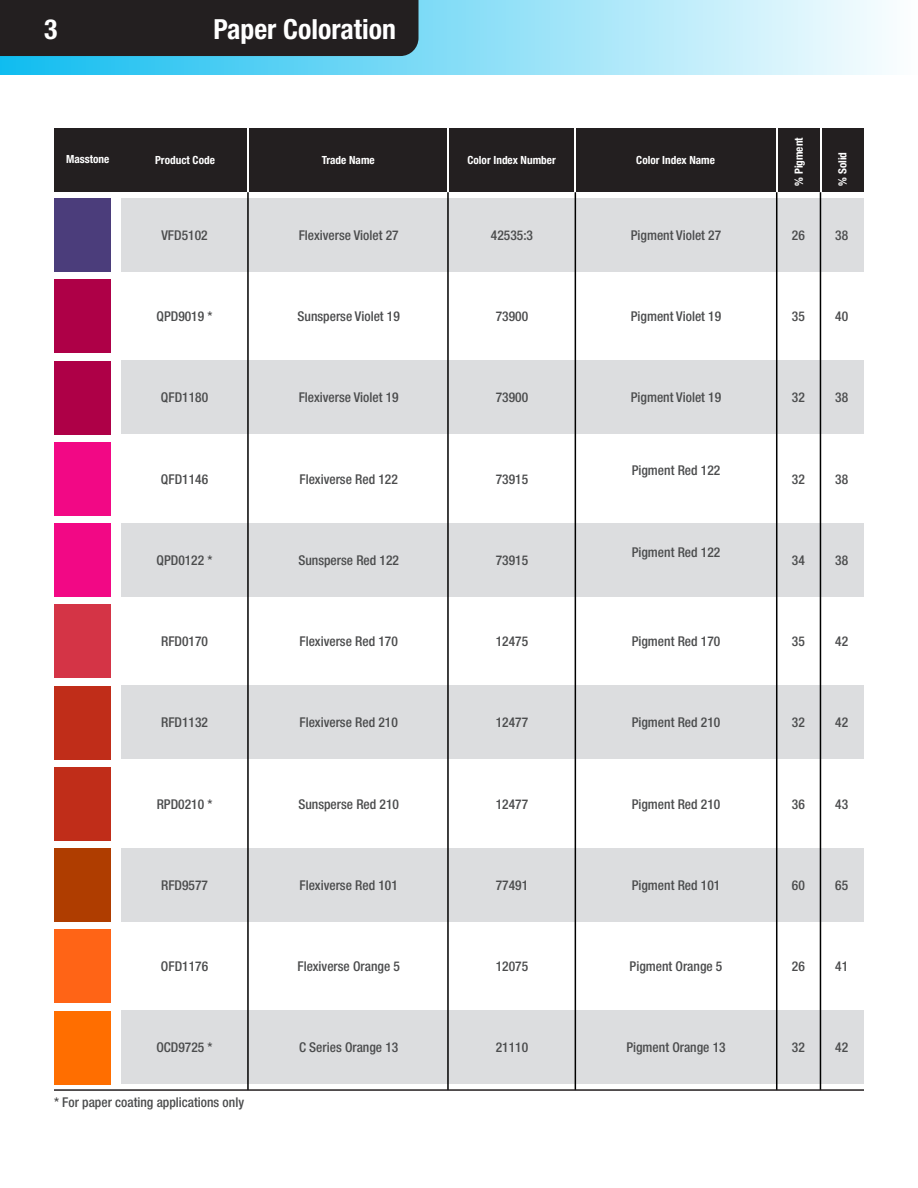
<style>
.page{position:relative;width:918px;height:1188px;background:#fff}
.page>*{position:absolute;margin:0;border:0;box-sizing:border-box;transform-origin:0 0}
.t1{font:700 condensed 27.75px "Helvetica Neue LT Std";color:#fff}
.t2{font:500 condensed 13.5px "Helvetica Neue LT Std";color:#4b4c4d}
.t3{font:700 condensed 11.25px "Helvetica Neue LT Std";color:#fff}
</style>
<div class="page">
<div style="left:0;top:0;width:918px;height:75px;background:linear-gradient(to right,#10bcef,#fcfeff)"></div>
<div style="left:54px;top:128px;width:810px;height:64px;background:#231f20"></div>
<div style="left:0;top:0;width:418px;height:56px;background:#231f20"></div>
<hr style="left:820px;top:128px;width:1px;height:64px;background:#fff">
<hr style="left:776px;top:128px;width:1px;height:64px;background:#fff">
<hr style="left:575px;top:128px;width:1px;height:64px;background:#fff">
<hr style="left:447px;top:128px;width:2px;height:64px;background:#fff">
<hr style="left:247px;top:128px;width:2px;height:64px;background:#fff">
<div style="left:121px;top:360px;width:743px;height:74px;background:#dcdddf"></div>
<div style="left:121px;top:523px;width:743px;height:74px;background:#dcdddf"></div>
<div style="left:121px;top:686px;width:743px;height:73px;background:#dcdddf"></div>
<div style="left:121px;top:848px;width:743px;height:74px;background:#dcdddf"></div>
<div style="left:121px;top:1011px;width:743px;height:73px;background:#dcdddf"></div>
<div style="left:121px;top:198px;width:743px;height:74px;background:#dcdddf"></div>
<hr style="left:776px;top:192px;width:1px;height:898px;background:#000">
<hr style="left:575px;top:192px;width:1px;height:898px;background:#000">
<hr style="left:447px;top:192px;width:2px;height:898px;background:#000">
<hr style="left:247px;top:192px;width:2px;height:898px;background:#000">
<hr style="left:820px;top:192px;width:1px;height:898px;background:#000">
<hr style="left:54px;top:1089px;width:810px;height:2px;background:#231f20">
<div style="left:54px;top:198px;width:57px;height:74px;background:#4b3d7b"></div>
<div style="left:54px;top:279px;width:57px;height:74px;background:#ae0047"></div>
<div style="left:54px;top:361px;width:57px;height:74px;background:#ae0047"></div>
<div style="left:54px;top:442px;width:57px;height:74px;background:#f20885"></div>
<div style="left:54px;top:523px;width:57px;height:74px;background:#f20885"></div>
<div style="left:54px;top:604px;width:57px;height:74px;background:#d43446"></div>
<div style="left:54px;top:686px;width:57px;height:74px;background:#c02d19"></div>
<div style="left:54px;top:767px;width:57px;height:74px;background:#c02d19"></div>
<div style="left:54px;top:848px;width:57px;height:74px;background:#af3d00"></div>
<div style="left:54px;top:929px;width:57px;height:74px;background:#ff6416"></div>
<div style="left:54px;top:1011px;width:57px;height:74px;background:#ff6e00"></div>
<h1 class="t1" style="left:44px;top:12px;width:15px">3</h1>
<p class="t3" style="left:66px;top:152px;width:45px">Masstone</p>
<h1 class="t1" style="left:213px;top:12px;width:184px">Paper Coloration</h1>
<p class="t3" style="left:155px;top:153px;width:61px">Product Code</p>
<p class="t3" style="left:322px;top:153px;width:54px">Trade Name</p>
<p class="t3" style="left:468px;top:153px;width:90px">Color Index Number</p>
<p class="t3" style="left:636px;top:153px;width:80px">Color Index Name</p>
<p class="t3" style="left:792px;top:186px;width:50px;rotate:-90deg">% Pigment</p>
<p class="t3" style="left:836px;top:186px;width:35px;rotate:-90deg">% Solid</p>
<p class="t2" style="left:161px;top:227px;width:48px">VFD5102</p>
<p class="t2" style="left:299px;top:227px;width:102px">Flexiverse Violet 27</p>
<p class="t2" style="left:491px;top:227px;width:44px">42535:3</p>
<p class="t2" style="left:631px;top:227px;width:92px">Pigment Violet 27</p>
<p class="t2" style="left:792px;top:227px;width:14px">26</p>
<p class="t2" style="left:835px;top:227px;width:14px">38</p>
<p class="t2" style="left:157px;top:308px;width:57px">QPD9019 *</p>
<p class="t2" style="left:298px;top:308px;width:104px">Sunsperse Violet 19</p>
<p class="t2" style="left:496px;top:308px;width:34px">73900</p>
<p class="t2" style="left:631px;top:308px;width:92px">Pigment Violet 19</p>
<p class="t2" style="left:792px;top:308px;width:14px">35</p>
<p class="t2" style="left:835px;top:308px;width:14px">40</p>
<p class="t2" style="left:161px;top:390px;width:49px">QFD1180</p>
<p class="t2" style="left:299px;top:390px;width:102px">Flexiverse Violet 19</p>
<p class="t2" style="left:496px;top:390px;width:34px">73900</p>
<p class="t2" style="left:631px;top:390px;width:92px">Pigment Violet 19</p>
<p class="t2" style="left:792px;top:390px;width:14px">32</p>
<p class="t2" style="left:835px;top:390px;width:14px">38</p>
<p class="t2" style="left:161px;top:471px;width:49px">QFD1146</p>
<p class="t2" style="left:300px;top:471px;width:100px">Flexiverse Red 122</p>
<p class="t2" style="left:496px;top:471px;width:34px">73915</p>
<p class="t2" style="left:157px;top:552px;width:57px">QPD0122 *</p>
<p class="t2" style="left:298px;top:552px;width:102px">Sunsperse Red 122</p>
<p class="t2" style="left:496px;top:552px;width:34px">73915</p>
<p class="t2" style="left:632px;top:463px;width:90px">Pigment Red 122</p>
<p class="t2" style="left:632px;top:544px;width:90px">Pigment Red 122</p>
<p class="t2" style="left:792px;top:471px;width:14px">32</p>
<p class="t2" style="left:835px;top:471px;width:14px">38</p>
<p class="t2" style="left:792px;top:552px;width:14px">34</p>
<p class="t2" style="left:835px;top:552px;width:14px">38</p>
<p class="t2" style="left:161px;top:633px;width:48px">RFD0170</p>
<p class="t2" style="left:300px;top:633px;width:100px">Flexiverse Red 170</p>
<p class="t2" style="left:496px;top:633px;width:34px">12475</p>
<p class="t2" style="left:632px;top:633px;width:90px">Pigment Red 170</p>
<p class="t2" style="left:792px;top:633px;width:14px">35</p>
<p class="t2" style="left:835px;top:633px;width:14px">42</p>
<p class="t2" style="left:161px;top:715px;width:48px">RFD1132</p>
<p class="t2" style="left:300px;top:715px;width:100px">Flexiverse Red 210</p>
<p class="t2" style="left:496px;top:715px;width:34px">12477</p>
<p class="t2" style="left:632px;top:715px;width:90px">Pigment Red 210</p>
<p class="t2" style="left:792px;top:715px;width:14px">32</p>
<p class="t2" style="left:835px;top:715px;width:14px">42</p>
<p class="t2" style="left:157px;top:796px;width:57px">RPD0210 *</p>
<p class="t2" style="left:298px;top:796px;width:102px">Sunsperse Red 210</p>
<p class="t2" style="left:496px;top:796px;width:34px">12477</p>
<p class="t2" style="left:632px;top:796px;width:90px">Pigment Red 210</p>
<p class="t2" style="left:792px;top:796px;width:14px">36</p>
<p class="t2" style="left:835px;top:796px;width:14px">43</p>
<p class="t2" style="left:161px;top:877px;width:48px">RFD9577</p>
<p class="t2" style="left:300px;top:877px;width:100px">Flexiverse Red 101</p>
<p class="t2" style="left:496px;top:877px;width:34px">77491</p>
<p class="t2" style="left:632px;top:877px;width:90px">Pigment Red 101</p>
<p class="t2" style="left:792px;top:877px;width:14px">60</p>
<p class="t2" style="left:835px;top:877px;width:14px">65</p>
<p class="t2" style="left:161px;top:958px;width:49px">OFD1176</p>
<p class="t2" style="left:297px;top:958px;width:104px">Flexiverse Orange 5</p>
<p class="t2" style="left:496px;top:958px;width:34px">12075</p>
<p class="t2" style="left:630px;top:958px;width:94px">Pigment Orange 5</p>
<p class="t2" style="left:792px;top:958px;width:14px">26</p>
<p class="t2" style="left:835px;top:958px;width:14px">41</p>
<p class="t2" style="left:156px;top:1040px;width:58px">OCD9725 *</p>
<p class="t2" style="left:299px;top:1040px;width:101px">C Series Orange 13</p>
<p class="t2" style="left:496px;top:1040px;width:34px">21110</p>
<p class="t2" style="left:626px;top:1040px;width:101px">Pigment Orange 13</p>
<p class="t2" style="left:792px;top:1040px;width:14px">32</p>
<p class="t2" style="left:835px;top:1040px;width:14px">42</p>
<p class="t2" style="left:54px;top:1094px;width:192px">* For paper coating applications only</p>
</div>
